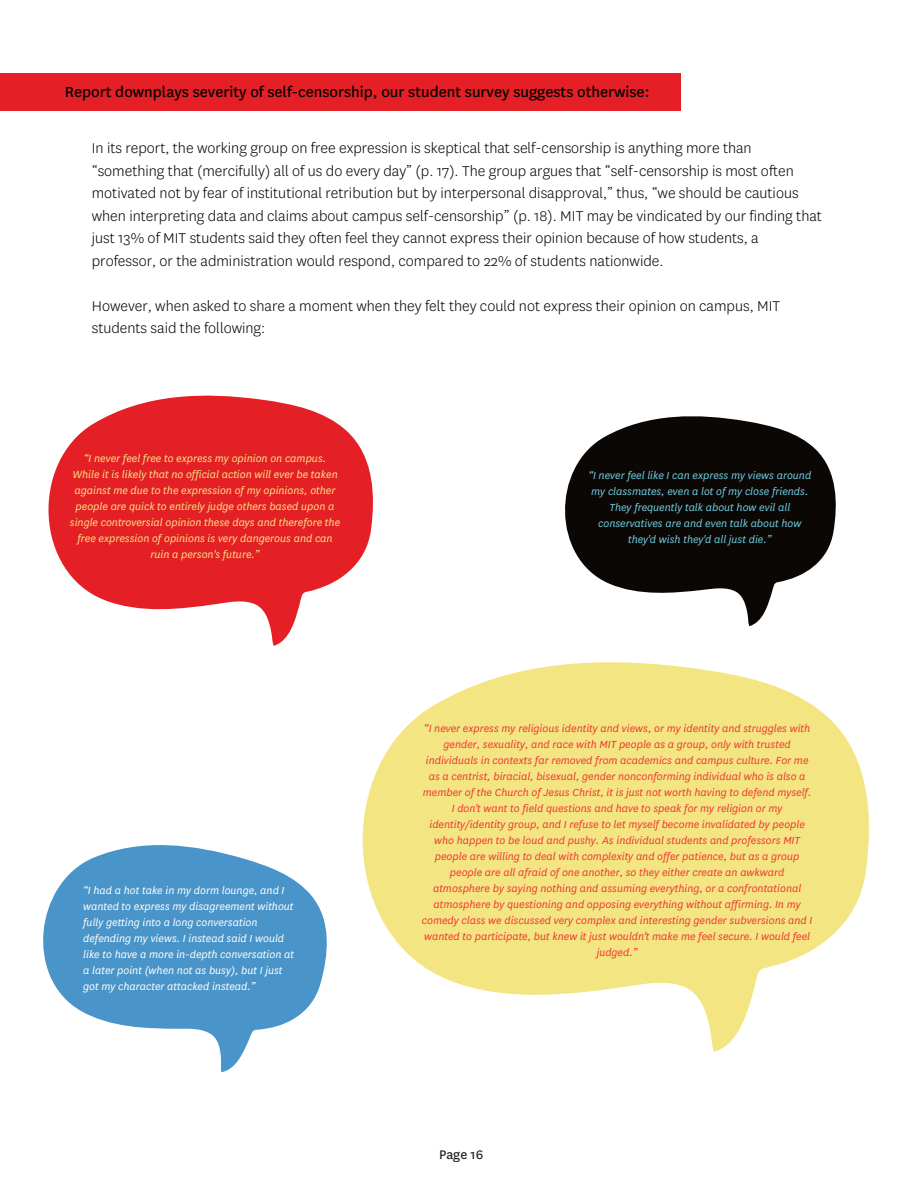
<style>
.page{position:relative;width:918px;height:1188px;background:#fff}
.page>*{position:absolute;margin:0;border:0;box-sizing:border-box;transform-origin:0 0}
.t1{font:16.95px "National";color:#000}
.t2{font:300 16.5px/22.5px "National";color:#000}
.t3{font:14.55px "National";color:#231f20}
.t4{font:italic 12px/16px "National";color:#ee372e;text-align:center}
.t5{font:italic 12px/16px "National";color:#f4e583;text-align:center}
.t6{font:italic 12px/16px "National";color:#fff}
.t7{font:italic 12px/16px "National";color:#71cee1;text-align:center}
</style>
<div class="page">
<div style="left:0;top:73px;width:681px;height:37px;background:#e41f25"></div>
<svg style="left:48px;top:395px;width:325px;height:251px;fill:#e41f25"></svg>
<svg style="left:565px;top:416px;width:271px;height:210px;fill:#0a0705"></svg>
<svg style="left:362px;top:662px;width:507px;height:390px;fill:#f4e583"></svg>
<svg style="left:43px;top:845px;width:284px;height:227px;fill:#4994c8"></svg>
<h1 class="t1" style="left:65px;top:82px;width:586px">Report downplays severity of self-censorship, our student survey suggests otherwise:</h1>
<p class="t2" style="left:92px;top:137px;width:732px">In its report, the working group on free expression is skeptical that self-censorship is anything more than “something that (mercifully) all of us do every day” (p. 17). The group argues that “self-censorship is most often motivated not by fear of institutional retribution but by interpersonal disapproval,” thus, “we should be cautious when interpreting data and claims about campus self-censorship” (p. 18). MIT may be vindicated by our finding that just 13% of MIT students said they often feel they cannot express their opinion because of how students, a professor, or the administration would respond, compared to 22% of students nationwide.</p>
<h2 class="t2" style="left:92px;top:295px;width:690px">However, when asked to share a moment when they felt they could not express their opinion on campus, MIT students said the following:</h2>
<p class="t5" style="left:70px;top:450px;width:272px">“I never feel free to express my opinion on campus.<br>While it is likely that no official action will ever be taken against me due to the expression of my opinions, other people are quick to entirely judge others based upon a single controversial opinion these days and therefore the free expression of opinions is very dangerous and can ruin a person's future.”</p>
<p class="t6" style="left:83px;top:883px;width:212px">“I had a hot take in my dorm lounge, and I wanted to express my disagreement without fully getting into a long conversation defending my views. I instead said I would like to have a more in-depth conversation at a later point (when not as busy), but I just got my character attacked instead.”</p>
<p class="t7" style="left:588px;top:467px;width:224px">“I never feel like I can express my views around my classmates, even a lot of my close friends.<br>They frequently talk about how evil all conservatives are and even talk about how they'd wish they'd all just die.”</p>
<p class="t4" style="left:422px;top:720px;width:392px">“I never express my religious identity and views, or my identity and struggles with gender, sexuality, and race with MIT people as a group, only with trusted individuals in contexts far removed from academics and campus culture. For me as a centrist, biracial, bisexual, gender nonconforming individual who is also a member of the Church of Jesus Christ, it is just not worth having to defend myself.<br>I don't want to field questions and have to speak for my religion or my identity/identity group, and I refuse to let myself become invalidated by people who happen to be loud and pushy. As individual students and professors MIT people are willing to deal with complexity and offer patience, but as a group people are all afraid of one another, so they either create an awkward atmosphere by saying nothing and assuming everything, or a confrontational atmosphere by questioning and opposing everything without affirming. In my comedy class we discussed very complex and interesting gender subversions and I wanted to participate, but knew it just wouldn't make me feel secure. I would feel judged.”</p>
<p class="t3" style="left:439px;top:1146px;width:46px">Page 16</p>
</div>
